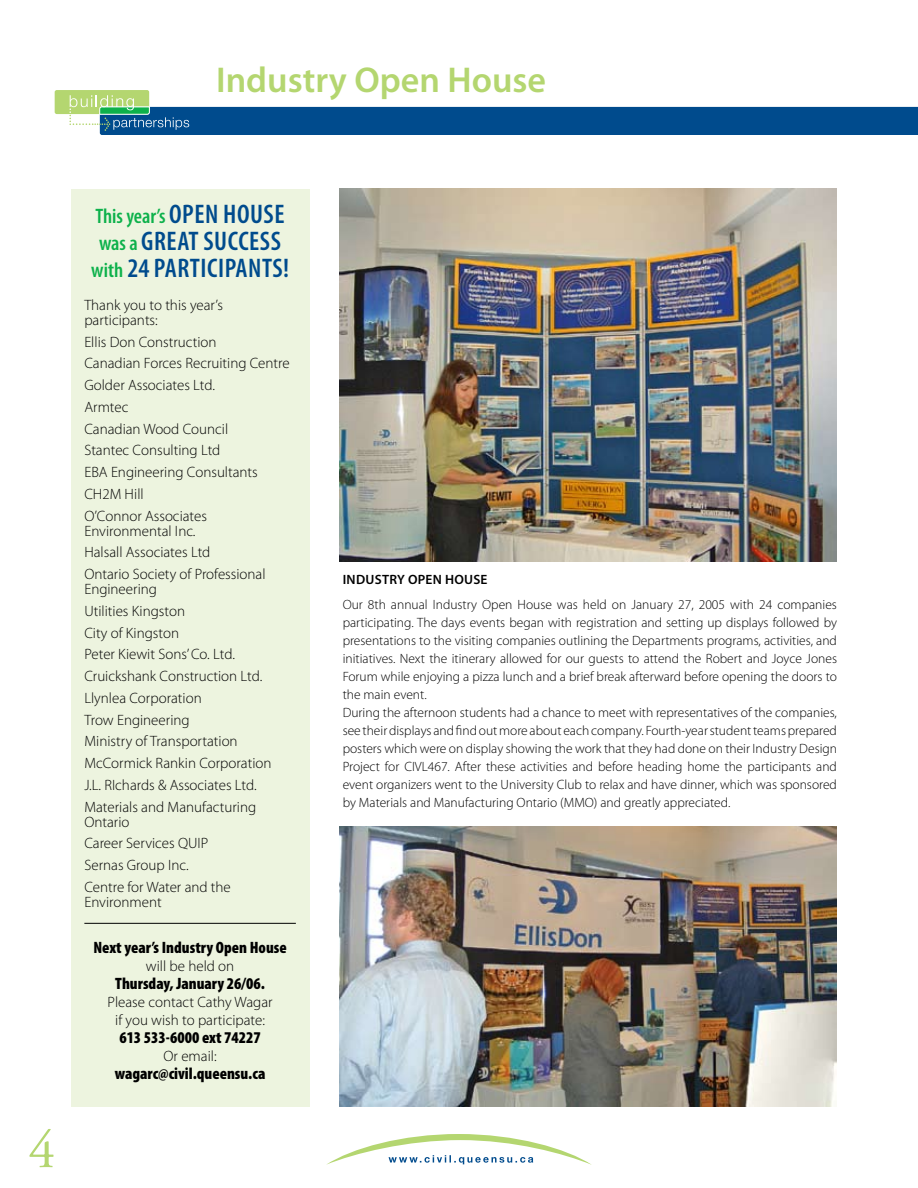
<style>
.page{position:relative;width:918px;height:1188px;background:#fff}
.page>*{position:absolute;margin:0;border:0;box-sizing:border-box;transform-origin:0 0}
.t1{font:600 36px "Myriad Pro";color:#b4d670}
.t2{font:600 condensed 27px/27px "Myriad Pro";letter-spacing:.02em;color:#004b8d}
.t3{font:600 condensed 21px "Myriad Pro";color:#0db14b}
.t4{font:900 condensed 16.5px "Myriad Pro";color:#000}
.t5{font:300 15px/21.8px "Myriad Pro";color:#000}
.t6{font:300 13.5px/18px "Myriad Pro";color:#000}
.t7{font:600 13.5px "Myriad Pro";letter-spacing:.02em;color:#000}
.s1{font-size:27px;color:#004b8d}
.s2{font-size:21px;color:#0db14b}
</style>
<div class="page">
<svg style="left:326px;top:1134px;width:266px;height:31px"></svg>
<svg style="left:55px;top:90px;width:863px;height:45px"></svg>
<div style="left:71px;top:189px;width:238px;height:918px;background:#edf4df"></div>
<hr style="left:84px;top:923px;width:212px;height:1px;background:#000">
<img style="left:340px;top:189px;width:497px;height:373px">
<img style="left:340px;top:826px;width:497px;height:281px">
<h1 class="t1" style="left:216px;top:57px;width:332px">Industry Open House</h1>
<h3 class="t3" style="left:95px;top:203px;width:179px">THIS YEAR’S <span class="s1">OPEN HOUSE</span></h3>
<h2 class="t2" style="left:91px;top:227px;width:199px"><span class="s2">WAS A</span> GREAT SUCCESS<br><span class="s2">WITH</span> 24 PARTICIPANTS!</h2>
<p class="t5" style="left:84px;top:297px;width:140px;line-height:15px">Thank you to this year’s participants:</p>
<p class="t5" style="left:84px;top:330px;width:207px">Ellis Don Construction<br>Canadian Forces Recruiting Centre<br>Golder Associates Ltd.<br>Armtec<br>Canadian Wood Council<br>Stantec Consulting Ltd<br>EBA Engineering Consultants<br>CH2M Hill<br>O’Connor Associates</p>
<p class="t5" style="left:84px;top:519px;width:183px">Environmental Inc.<br>Halsall Associates Ltd<br>Ontario Society of Professional</p>
<p class="t5" style="left:84px;top:578px;width:189px">Engineering<br>Utilities Kingston<br>City of Kingston<br>Peter Kiewit Sons’ Co. Ltd.<br>Cruickshank Construction Ltd.<br>Llynlea Corporation<br>Trow Engineering<br>Ministry of Transportation<br>McCormick Rankin Corporation<br>J.L. RIchards &amp; Associates Ltd.<br>Materials and Manufacturing</p>
<p class="t5" style="left:84px;top:810px;width:148px">Ontario<br>Career Services QUIP<br>Sernas Group Inc.<br>Centre for Water and the</p>
<p class="t5" style="left:84px;top:891px;width:79px">Environment</p>
<p class="t4" style="left:93px;top:937px;width:195px">Next year’s Industry Open House</p>
<p class="t5" style="left:146px;top:955px;width:90px">will be held on</p>
<p class="t4" style="left:115px;top:973px;width:151px">Thursday, January 26/06.</p>
<p class="t5" style="left:108px;top:993px;width:167px;line-height:18px;text-align:center">Please contact Cathy Wagar if you wish to participate:</p>
<p class="t4" style="left:119px;top:1027px;width:143px">613 533-6000 ext 74227</p>
<p class="t5" style="left:164px;top:1045px;width:55px">Or email:</p>
<p class="t4" style="left:115px;top:1063px;width:152px">wagarc@civil.queensu.ca</p>
<p class="t7" style="left:343px;top:571px;width:41px">Industry</p>
<p class="t7" style="left:408px;top:571px;width:19px">Open</p>
<p class="t7" style="left:445px;top:571px;width:36px">House</p>
<p class="t6" style="left:343px;top:595px;width:496px">Our 8th annual Industry Open House was held on January 27, 2005 with 24 companies participating. The days events began with registration and setting up displays followed by presentations to the visiting companies outlining the Departments programs, activities, and initiatives. Next the itinerary allowed for our guests to attend the Robert and Joyce Jones Forum while enjoying a pizza lunch and a brief break afterward before opening the doors to the main event.<br>During the afternoon students had a chance to meet with representatives of the companies, see their displays and find out more about each company. Fourth-year student teams prepared posters which were on display showing the work that they had done on their Industry Design Project for CIVL467. After these activities and before heading home the participants and event organizers went to the University Club to relax and have dinner, which was sponsored by Materials and Manufacturing Ontario (MMO) and greatly appreciated.</p>
</div>
